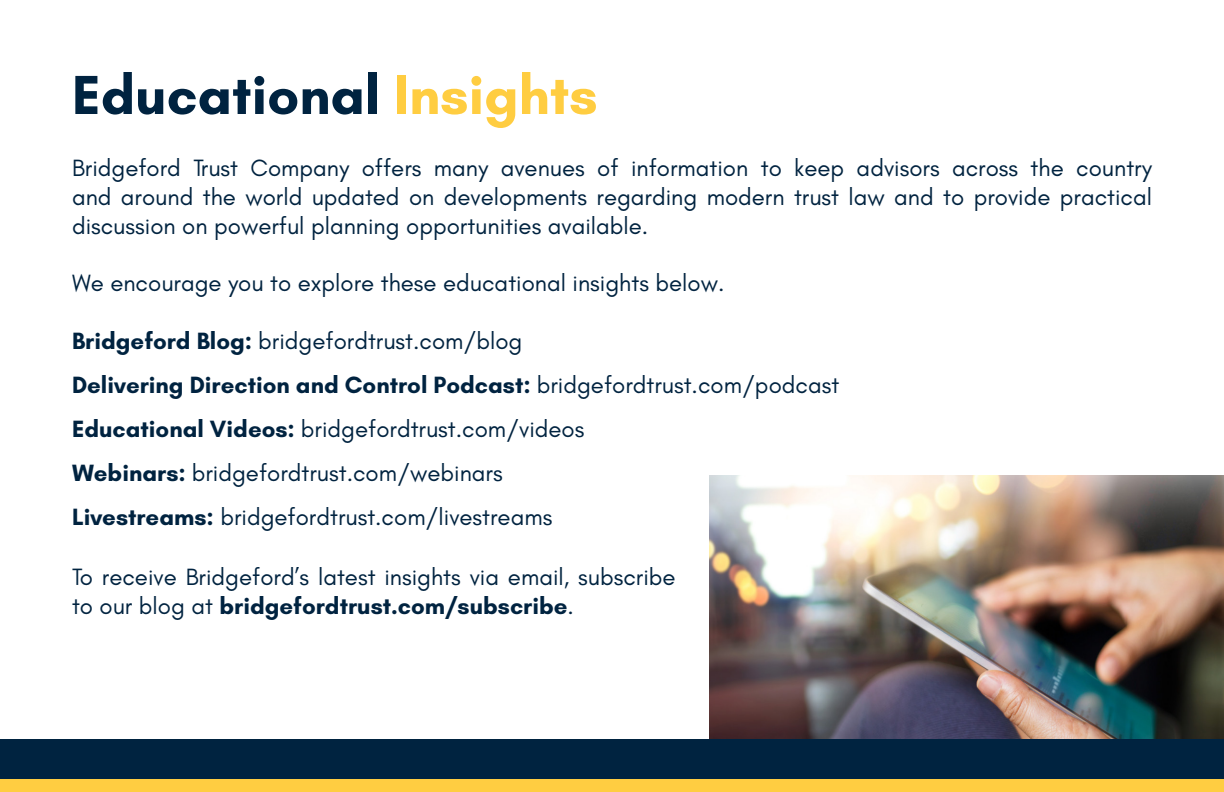
<style>
.page{position:relative;width:1224px;height:792px;background:#fff}
.page>*{position:absolute;margin:0;border:0;box-sizing:border-box;transform-origin:0 0}
.t1{font:700 56px "Glacial Indifference";color:#002340}
.t2{font:24px/28.8px "Glacial Indifference";color:#002340;text-align:justify}
.t3{font:700 24px "Glacial Indifference";color:#002340}
.s1{color:#ffcd41}
.s2{font-weight:700}
.s3{font-weight:400}
</style>
<div class="page">
<img style="left:709px;top:475px;width:515px;height:264px">
<div style="left:0;top:739px;width:1224px;height:40px;background:#002340"></div>
<div style="left:0;top:779px;width:1224px;height:13px;background:#ffcd41"></div>
<p class="t1" style="left:72px;top:60px;width:527px">Educational <span class="s1">Insights</span></p>
<p class="t2" style="left:72px;top:154px;width:1082px">Bridgeford Trust Company offers many avenues of information to keep advisors across the country and around the world updated on developments regarding modern trust law and to provide practical discussion on powerful planning opportunities available.</p>
<p class="t2" style="left:72px;top:269px;width:654px">We encourage you to explore these educational insights below.</p>
<p class="t2" style="left:72px;top:327px;width:452px"><span class="s2">Bridgeford Blog:</span> bridgefordtrust.com/blog</p>
<p class="t3" style="left:72px;top:370px;width:769px">Delivering Direction and Control Podcast: <span class="s3">bridgefordtrust.com/podcast</span></p>
<p class="t2" style="left:72px;top:415px;width:514px"><span class="s2">Educational Videos:</span> bridgefordtrust.com/videos</p>
<p class="t2" style="left:72px;top:459px;width:432px"><span class="s2">Webinars:</span> bridgefordtrust.com/webinars</p>
<p class="t2" style="left:72px;top:503px;width:482px"><span class="s2">Livestreams:</span> bridgefordtrust.com/livestreams</p>
<p class="t2" style="left:72px;top:563px;width:605px">To receive Bridgeford’s latest insights via email, subscribe to our blog at <span class="s2">bridgefordtrust.com/subscribe</span>.</p>
</div>
